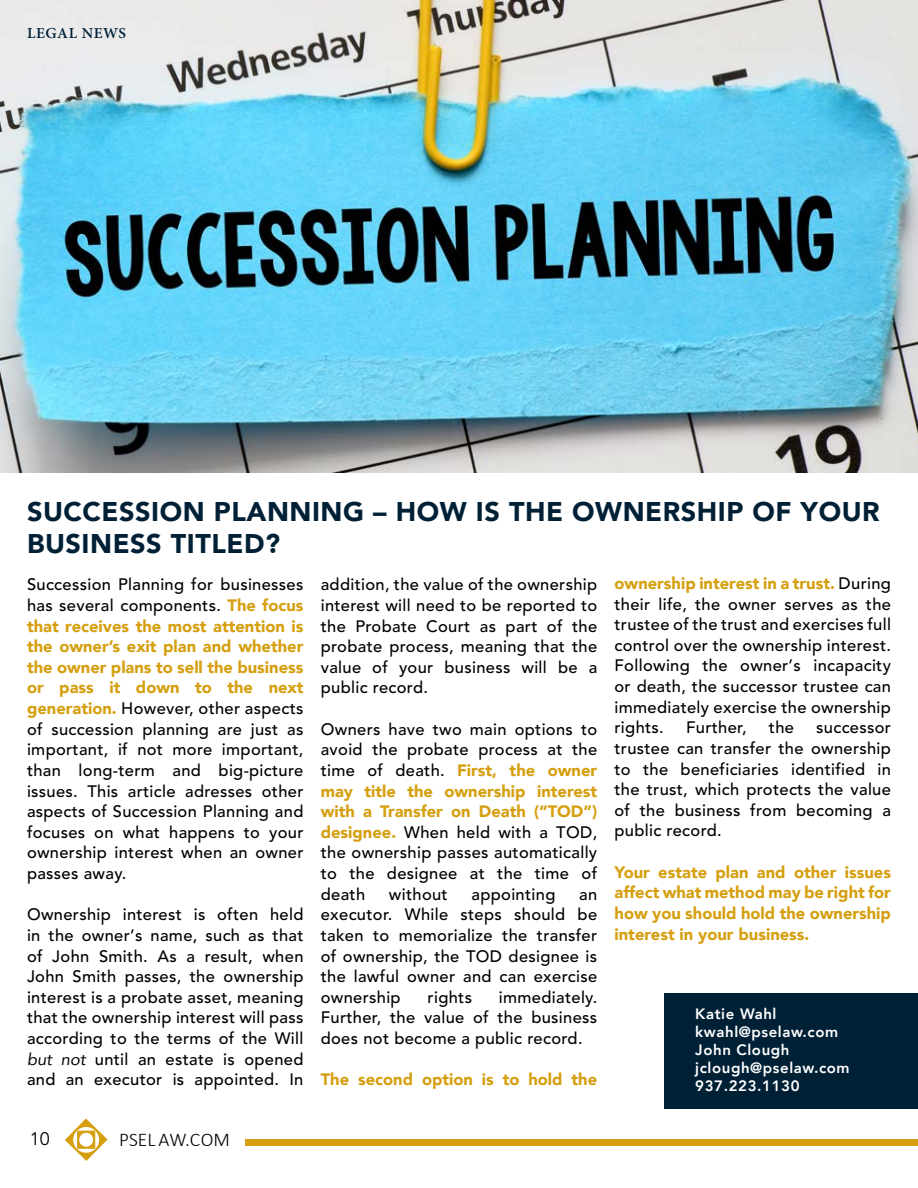
<style>
.page{position:relative;width:918px;height:1188px;background:#fff}
.page>*{position:absolute;margin:0;border:0;box-sizing:border-box;transform-origin:0 0}
.t1{font:900 27px/32.4px "Avenir";letter-spacing:.02em;color:#002036}
.t2{font:300 19.5px "Calibri";color:#000}
.t3{font:18px "Avenir";color:#000}
.t4{font:500 16.5px/20.7px "Avenir";letter-spacing:.02em;color:#000;text-align:justify}
.t5{font:900 16.5px/20.7px "Avenir";color:#d59f0f;text-align:justify}
.t6{font:800 15px/18px "Avenir";letter-spacing:.04em;color:#fff}
.t7{font:700 15px "Adobe Hebrew";letter-spacing:.04em;color:#002036}
.s1{font-weight:900;color:#d59f0f}
.s2{font-weight:400;font-style:italic}
</style>
<div class="page">
<svg style="left:65px;top:1118px;width:43px;height:43px"></svg>
<div style="left:245px;top:1140px;width:673px;height:6px;background:#d59f0f"></div>
<div style="left:664px;top:994px;width:254px;height:115px;background:#002036"></div>
<img style="left:0;top:0;width:918px;height:472px">
<p class="t7" style="left:27px;top:24px;width:100px">LEGAL NEWS</p>
<h1 class="t1" style="left:27px;top:494px;width:854px">SUCCESSION PLANNING – HOW IS THE OWNERSHIP OF YOUR<br>BUSINESS TITLED?</h1>
<p class="t4" style="left:27px;top:575px;width:278px">Succession Planning for businesses has several components. <span class="s1">The focus that receives the most attention is the owner’s exit plan and whether the owner plans to sell the business or pass it down to the next generation.</span> However, other aspects of succession planning are just as important, if not more important, than long-term and big-picture issues. This article adresses other aspects of Succession Planning and focuses on what happens to your ownership interest when an owner passes away.</p>
<p class="t4" style="left:27px;top:905px;width:278px">Ownership interest is often held in the owner’s name, such as that of John Smith. As a result, when John Smith passes, the ownership interest is a probate asset, meaning that the ownership interest will pass according to the terms of the Will <span class="s2">but not</span> until an estate is opened and an executor is appointed. In</p>
<p class="t3" style="left:30px;top:1126px;width:22px">10</p>
<p class="t2" style="left:119px;top:1128px;width:112px">PSEL AW.COM</p>
<p class="t4" style="left:321px;top:575px;width:278px">addition, the value of the ownership interest will need to be reported to the Probate Court as part of the probate process, meaning that the value of your business will be a public record.</p>
<p class="t4" style="left:321px;top:719px;width:278px">Owners have two main options to avoid the probate process at the time of death. <span class="s1">First, the owner may title the ownership interest with a Transfer on Death (“TOD”) designee.</span> When held with a TOD, the ownership passes automatically to the designee at the time of death</p>
<p class="t4" style="left:389px;top:884px;width:60px">without</p>
<p class="t4" style="left:471px;top:884px;width:85px">appointing</p>
<p class="t4" style="left:321px;top:884px;width:278px;text-indent:258px">an executor. While steps should be taken to memorialize the transfer of ownership, the TOD designee is the lawful owner and can exercise ownership</p>
<p class="t4" style="left:321px;top:987px;width:278px;text-indent:178px">immediately.<br>Further, the value of the business does not become a public record.</p>
<p class="t5" style="left:321px;top:1069px;width:278px">The second option is to hold the</p>
<p class="t4" style="left:428px;top:987px;width:46px">rights</p>
<p class="t4" style="left:615px;top:573px;width:278px"><span class="s1">ownership interest in a trust.</span> During their life, the owner serves as the trustee of the trust and exercises full control over the ownership interest.<br>Following the owner’s incapacity or death, the successor trustee can immediately exercise the ownership rights.</p>
<p class="t4" style="left:686px;top:718px;width:62px">Further,</p>
<p class="t4" style="left:769px;top:718px;width:27px">the</p>
<p class="t4" style="left:615px;top:718px;width:278px;text-indent:202px">successor trustee can transfer the ownership to the beneficiaries identified in the trust, which protects the value of the business from becoming a public record.</p>
<p class="t5" style="left:615px;top:861px;width:278px">Your estate plan and other issues affect what method may be right for how you should hold the ownership interest in your business.</p>
<p class="t6" style="left:695px;top:1005px;width:156px">Katie Wahl kwahl@pselaw.com<br>John Clough jclough@pselaw.com<br>937.223.1130</p>
</div>
